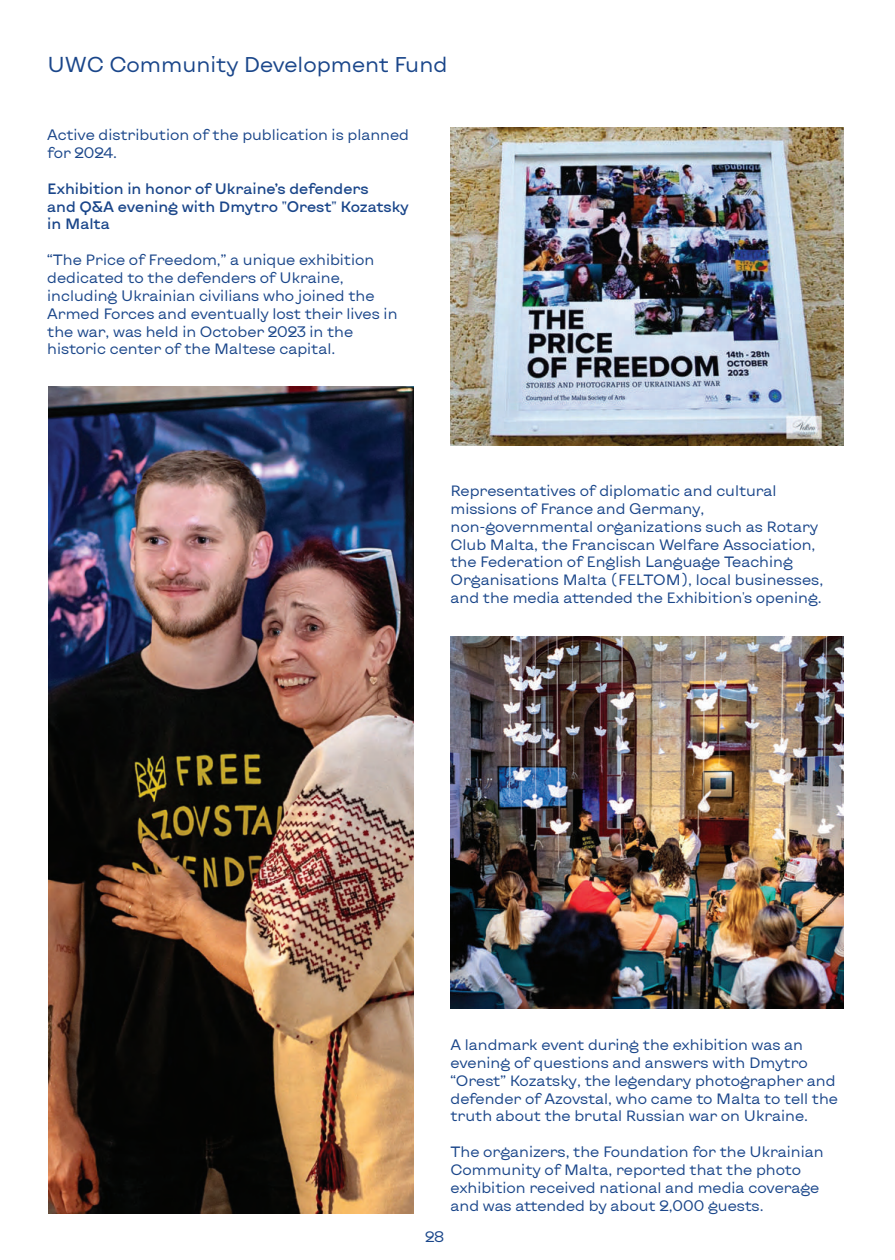
<style>
.page{position:relative;width:895px;height:1260px;background:#fff}
.page>*{position:absolute;margin:0;border:0;box-sizing:border-box;transform-origin:0 0}
.t1{font:21.3px "Kyiv Type Sans";color:#1a468a}
.t2{font:14.85px/17.9px "Kyiv Type Sans";color:#1a468a}
.t3{font:500 14.85px/17.9px "Kyiv Type Sans";color:#1a468a}
</style>
<div class="page">
<img style="left:49px;top:386px;width:365px;height:826px">
<img style="left:450px;top:636px;width:393px;height:372px">
<img style="left:451px;top:128px;width:392px;height:318px">
<h1 class="t1" style="left:47px;top:50px;width:401px">UWC Community Development Fund</h1>
<p class="t2" style="left:47px;top:125px;width:363px">Active distribution of the publication is planned for 2024.</p>
<p class="t3" style="left:47px;top:179px;width:363px">Exhibition in honor of Ukraine’s defenders<br>and Q&amp;A evening with Dmytro "Orest" Kozatsky in Malta</p>
<p class="t2" style="left:47px;top:250px;width:352px">“The Price of Freedom,” a unique exhibition dedicated to the defenders of Ukraine, including Ukrainian civilians who joined the Armed Forces and eventually lost their lives in the war, was held in October 2023 in the historic center of the Maltese capital.</p>
<p class="t2" style="left:450px;top:481px;width:374px">Representatives of diplomatic and cultural missions of France and Germany, non-governmental organizations such as Rotary Club Malta, the Franciscan Welfare Association, the Federation of English Language Teaching Organisations Malta (FELTOM), local businesses, and the media attended the Exhibition's opening.</p>
<p class="t2" style="left:450px;top:1034px;width:389px">A landmark event during the exhibition was an evening of questions and answers with Dmytro “Orest” Kozatsky, the legendary photographer and defender of Azovstal, who came to Malta to tell the truth about the brutal Russian war on Ukraine.</p>
<p class="t2" style="left:450px;top:1142px;width:375px">The organizers, the Foundation for the Ukrainian Community of Malta, reported that the photo exhibition received national and media coverage and was attended by about 2,000 guests.</p>
<p class="t2" style="left:425px;top:1227px;width:21px">28</p>
</div>
